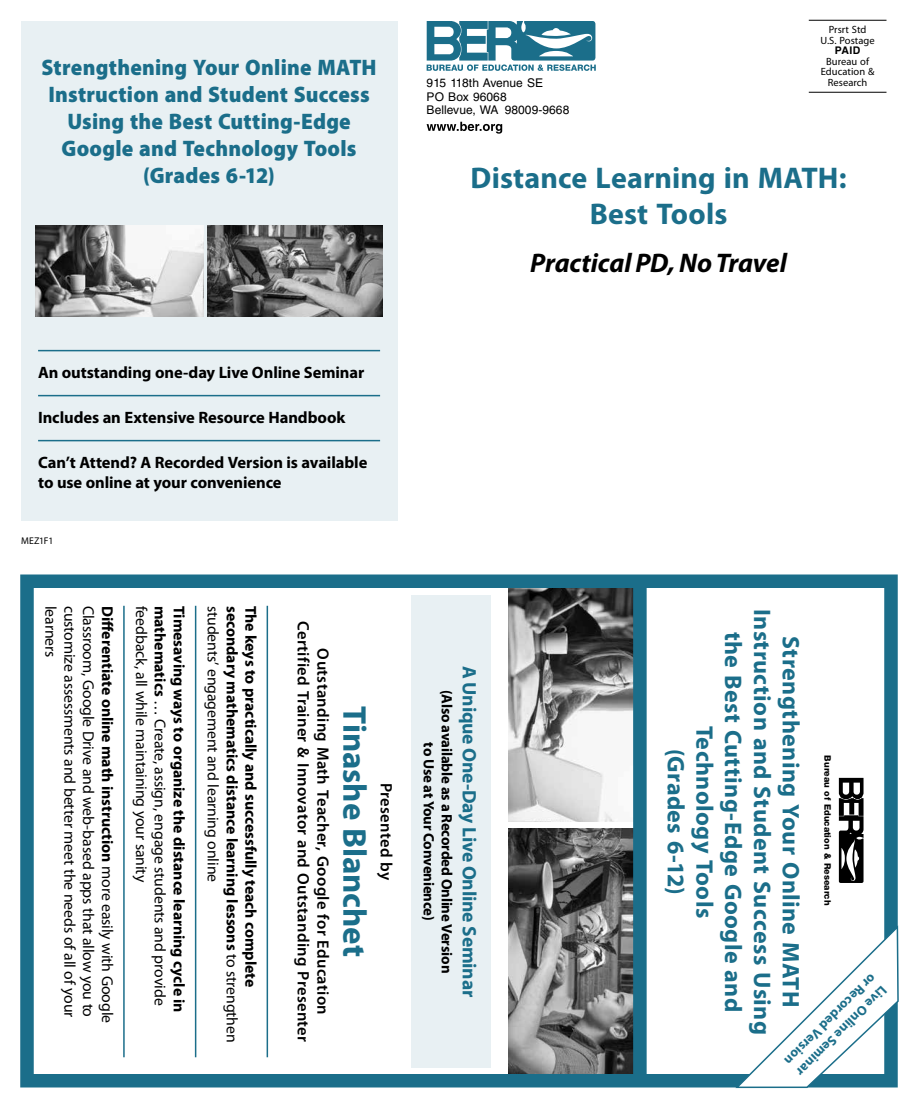
<style>
.page{position:relative;width:918px;height:1107px;background:#fff}
.page>*{position:absolute;margin:0;border:0;box-sizing:border-box;transform-origin:0 0}
.t1{font:700 33px "Myriad Pro";letter-spacing:-.005em;color:#1b6e8a}
.t2{font:700 30px/36px "Myriad Pro";letter-spacing:.005em;color:#1b6e8a;text-align:center}
.t3{font:italic 700 27px "Myriad Pro";letter-spacing:-.005em;color:#000}
.t4{font:700 24px/28.8px "Myriad Pro";letter-spacing:.015em;color:#1b6e8a;text-align:center}
.t5{font:900 22.5px/27px "Myriad Pro";letter-spacing:.01em;color:#1b6e8a;text-align:center;scale:.95 1}
.t6{font:700 19.5px "Myriad Pro";letter-spacing:-.01em;color:#1b6e8a}
.t7{font:700 16.5px/19.5px "Myriad Pro";letter-spacing:-.005em;color:#000}
.t8{font:600 16.5px/19.8px "Myriad Pro";letter-spacing:.02em;color:#000;text-align:center}
.t9{font:15.75px "Myriad Pro";letter-spacing:-.01em;color:#000}
.t10{font:700 15.75px "Myriad Pro";letter-spacing:-.005em;color:#000}
.t11{font:700 15px/18px "Myriad Pro";letter-spacing:-.01em;color:#000;text-align:center}
.t12{font:700 13.5px/16.2px "Myriad Pro";color:#1b6e8a}
.t13{font:12px/13.5px "Helvetica LT Std";letter-spacing:.005em;color:#000}
.t14{font:10.5px/10.5px "Myriad Pro";letter-spacing:.005em;color:#000;text-align:center}
.t15{font:700 10.5px "Helvetica LT Std";color:#000}
.t16{font:9.75px "Myriad Pro";letter-spacing:-.02em;color:#000}
.t17{font:800 9px "Helvetica Neue LT Std";color:#000}
.s1{font-weight:400}
.s2{font-weight:700}
</style>
<div class="page">
<div style="left:21px;top:21px;width:376px;height:499px;background:#e8f0f3"></div>
<div style="left:411px;top:595px;width:79px;height:473px;background:#e8f0f3"></div>
<hr style="left:38px;top:350px;width:342px;height:1px;background:#1b6e8a">
<hr style="left:38px;top:395px;width:342px;height:1px;background:#1b6e8a">
<hr style="left:38px;top:440px;width:342px;height:1px;background:#1b6e8a">
<hr style="left:267px;top:606px;width:1px;height:451px;background:#1b6e8a">
<hr style="left:195px;top:606px;width:1px;height:451px;background:#1b6e8a">
<hr style="left:123px;top:606px;width:2px;height:451px;background:#1b6e8a">
<hr style="left:809px;top:20px;width:78px;height:1px;background:#000">
<hr style="left:809px;top:92px;width:78px;height:1px;background:#000">
<svg style="left:427px;top:21px;width:169px;height:50px"></svg>
<svg style="left:427px;top:122px;width:75px;height:12px"></svg>
<svg style="left:839px;top:778px;width:25px;height:105px"></svg>
<img style="left:508px;top:589px;width:125px;height:233px">
<img style="left:508px;top:828px;width:125px;height:245px">
<div style="left:20px;top:574px;width:878px;height:514px;border:14px solid #1b6e8a"></div>
<div style="left:633px;top:579px;width:14px;height:504px;background:#1b6e8a"></div>
<img style="left:35px;top:225px;width:168px;height:91px">
<img style="left:208px;top:225px;width:175px;height:91px">
<svg style="left:733px;top:925px;width:166px;height:164px"></svg>
<h3 class="t5" style="left:42px;top:53px;width:354px">Strengthening Your Online MATH<br>Instruction and Student Success<br>Using the Best Cutting-Edge<br>Google and Technology Tools (Grades 6-12)</h3>
<p class="t7" style="left:38px;top:363px;width:328px">An outstanding one-day Live Online Seminar</p>
<p class="t7" style="left:38px;top:408px;width:309px">Includes an Extensive Resource Handbook</p>
<p class="t7" style="left:38px;top:453px;width:331px">Can’t Attend? A Recorded Version is available to use online at your convenience</p>
<p class="t16" style="left:21px;top:535px;width:34px">MEZ1F1</p>
<p class="t14" style="left:821px;top:24px;width:56px">Prsrt Std<br>U.S. Postage</p>
<p class="t15" style="left:835px;top:44px;width:27px">PAID</p>
<p class="t14" style="left:821px;top:56px;width:55px">Bureau of<br>Education &amp;</p>
<p class="t13" style="left:427px;top:76px;width:118px">915 118th Avenue SE</p>
<p class="t14" style="left:828px;top:77px;width:41px">Research</p>
<p class="t13" style="left:427px;top:90px;width:144px">PO Box 96068<br>Bellevue, WA 98009‑9668</p>
<h2 class="t2" style="left:471px;top:159px;width:378px">Distance Learning in MATH:<br>Best Tools</h2>
<h3 class="t3" style="left:530px;top:246px;width:258px">Practical PD, No Travel</h3>
<p class="t10" style="left:118px;top:606px;width:419px;rotate:90deg">Differentiate online math instruction <span class="s1">more easily with Google</span></p>
<p class="t9" style="left:151px;top:606px;width:278px;rotate:90deg">feedback, all while maintaining your sanity</p>
<p class="t9" style="left:170px;top:606px;width:401px;rotate:90deg"><span class="s2">mathematics</span> … Create, assign, engage students and provide</p>
<p class="t10" style="left:189px;top:606px;width:408px;rotate:90deg">Timesaving ways to organize the distance learning cycle in</p>
<p class="t9" style="left:223px;top:606px;width:278px;rotate:90deg">students’ engagement and learning online</p>
<p class="t10" style="left:242px;top:606px;width:438px;rotate:90deg">secondary mathematics distance learning lessons <span class="s1">to strengthen</span></p>
<p class="t10" style="left:261px;top:606px;width:383px;rotate:90deg">The keys to practically and successfully teach complete</p>
<p class="t9" style="left:60px;top:606px;width:53px;rotate:90deg">learners</p>
<p class="t9" style="left:79px;top:606px;width:413px;rotate:90deg">customize assessments and better meet the needs of all of your</p>
<p class="t9" style="left:98px;top:606px;width:413px;rotate:90deg">Classroom, Google Drive and web-based apps that allow you to</p>
<p class="t8" style="left:333px;top:621px;width:423px;rotate:90deg">Outstanding Math Teacher, Google for Education<br>Certified Trainer &amp; Innovator and Outstanding Presenter</p>
<h3 class="t4" style="left:806px;top:609px;width:427px;rotate:90deg">Strengthening Your Online MATH<br>Instruction and Student Success Using the Best Cutting-Edge Google and<br>Technology Tools<br>(Grades 6-12)</h3>
<p class="t6" style="left:482px;top:666px;width:333px;rotate:90deg">A Unique One-Day Live Online Seminar</p>
<p class="t11" style="left:456px;top:690px;width:285px;rotate:90deg">(Also available as a Recorded Online Version to Use at Your Convenience)</p>
<h1 class="t1" style="left:376px;top:706px;width:252px;rotate:90deg">Tinashe Blanchet</h1>
<p class="t17" style="left:833px;top:755px;width:151px;rotate:90deg">Bureau of Education &amp; Research</p>
<p class="t8" style="left:397px;top:783px;width:99px;rotate:90deg">Presented by</p>
<p class="t12" style="left:891px;top:993px;width:125px;rotate:135deg">Live Online Seminar or Recorded Version</p>
</div>
